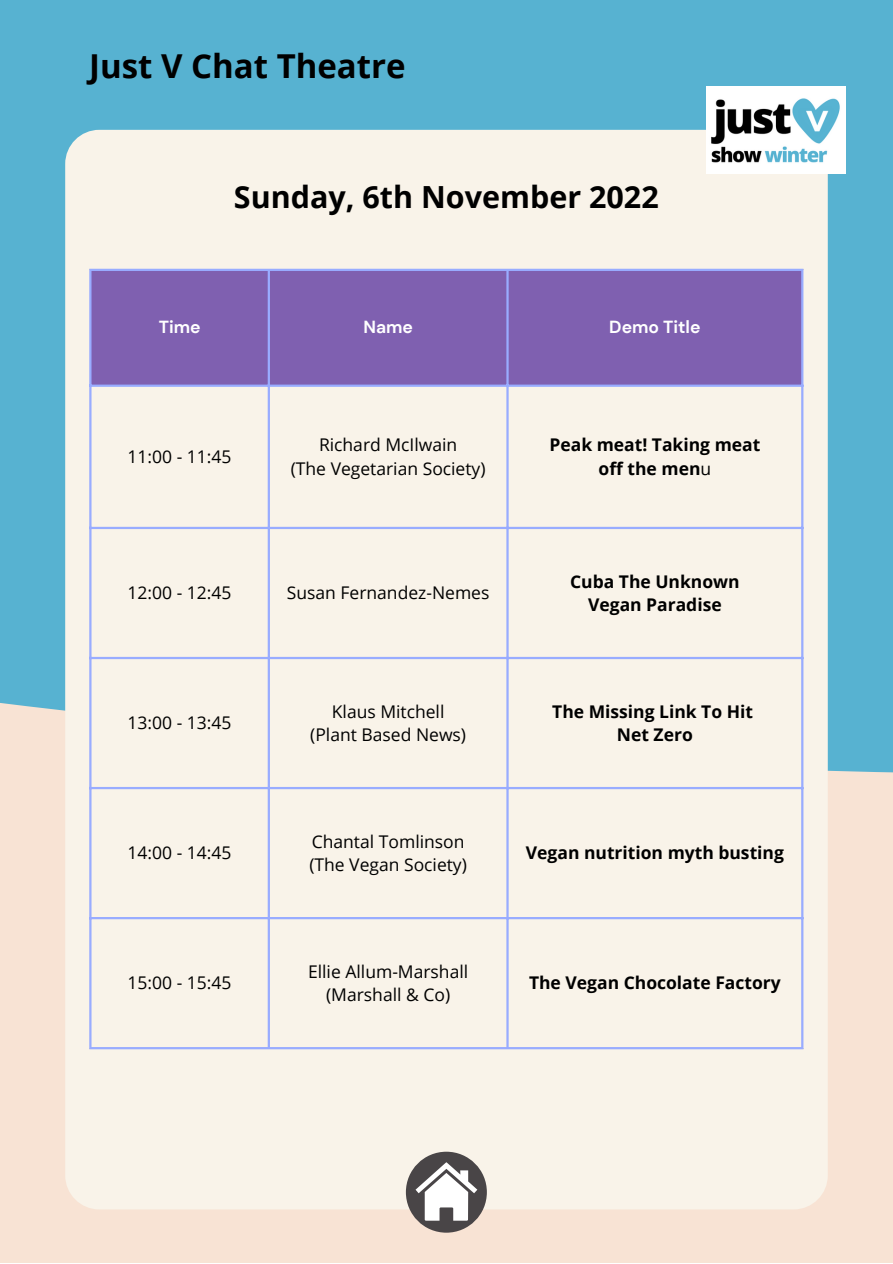
<style>
.page{position:relative;width:893px;height:1264px;background:#fff}
.page>*{position:absolute;margin:0;border:0;box-sizing:border-box;transform-origin:0 0}
.t1{font:700 33px "Open Sans";color:#000}
.t2{font:700 30.45px "Open Sans";color:#000}
.t3{font:17.55px/23.5px "Open Sans";color:#000;text-align:center}
.t4{font:700 17.55px/23.5px "Open Sans";color:#000;text-align:center}
.t5{font:700 17.55px "DM Sans";color:#fff}
.s1{font-weight:400}
</style>
<div class="page">
<div style="left:0;top:0;width:892px;height:1262px;background:#f8e3d4"></div>
<div style="left:0;top:0;width:892px;height:785px;background:#57b2d1"></div>
<div style="left:65px;top:130px;width:762px;height:1079px;background:#f9f3e9;border-radius:34px"></div>
<div style="left:91px;top:271px;width:710px;height:113px;background:#7f60b0"></div>
<hr style="left:89px;top:271px;width:2px;height:776px;background:#99acff">
<hr style="left:268px;top:271px;width:2px;height:776px;background:#99acff">
<hr style="left:506px;top:271px;width:2px;height:776px;background:#99acff">
<hr style="left:801px;top:271px;width:2px;height:776px;background:#99acff">
<hr style="left:89px;top:269px;width:714px;height:2px;background:#99acff">
<hr style="left:89px;top:384px;width:714px;height:3px;background:#99acff">
<hr style="left:89px;top:527px;width:714px;height:2px;background:#99acff">
<hr style="left:89px;top:657px;width:714px;height:2px;background:#99acff">
<hr style="left:89px;top:787px;width:714px;height:2px;background:#99acff">
<hr style="left:89px;top:917px;width:714px;height:2px;background:#99acff">
<hr style="left:89px;top:1047px;width:714px;height:2px;background:#99acff">
<div style="left:406px;top:1151px;width:81px;height:81px;background:#494547;border-radius:50%"></div>
<svg style="left:415px;top:1162px;width:62px;height:58px"></svg>
<img style="left:706px;top:86px;width:139px;height:88px">
<h1 class="t1" style="left:89px;top:43px;width:318px">Just V Chat Theatre</h1>
<h2 class="t2" style="left:234px;top:176px;width:426px">Sunday, 6th November 2022</h2>
<p class="t5" style="left:159px;top:315px;width:43px">Time</p>
<p class="t5" style="left:363px;top:315px;width:51px">Name</p>
<p class="t5" style="left:609px;top:315px;width:93px">Demo Title</p>
<p class="t3" style="left:128px;top:445px;width:105px">11:00 - 11:45</p>
<p class="t3" style="left:291px;top:432px;width:196px">Richard McIlwain<br>(The Vegetarian Society)</p>
<p class="t4" style="left:549px;top:432px;width:212px">Peak meat! Taking meat off the men<span class="s1">u</span></p>
<p class="t3" style="left:128px;top:580px;width:105px">12:00 - 12:45</p>
<p class="t3" style="left:287px;top:580px;width:204px">Susan Fernandez-Nemes</p>
<p class="t4" style="left:570px;top:569px;width:171px">Cuba The Unknown<br>Vegan Paradise</p>
<p class="t3" style="left:128px;top:710px;width:105px">13:00 - 13:45</p>
<p class="t3" style="left:310px;top:699px;width:157px">Klaus Mitchell (Plant Based News)</p>
<p class="t4" style="left:552px;top:699px;width:202px">The Missing Link To Hit<br>Net Zero</p>
<p class="t3" style="left:128px;top:840px;width:105px">14:00 - 14:45</p>
<p class="t3" style="left:309px;top:829px;width:159px;text-align:left">Chantal Tomlinson (The Vegan Society)</p>
<p class="t4" style="left:526px;top:840px;width:259px">Vegan nutrition myth busting</p>
<p class="t3" style="left:128px;top:970px;width:105px">15:00 - 15:45</p>
<p class="t3" style="left:308px;top:959px;width:162px">Ellie Allum-Marshall (Marshall &amp; Co)</p>
<p class="t4" style="left:529px;top:970px;width:253px">The Vegan Chocolate Factory</p>
</div>
